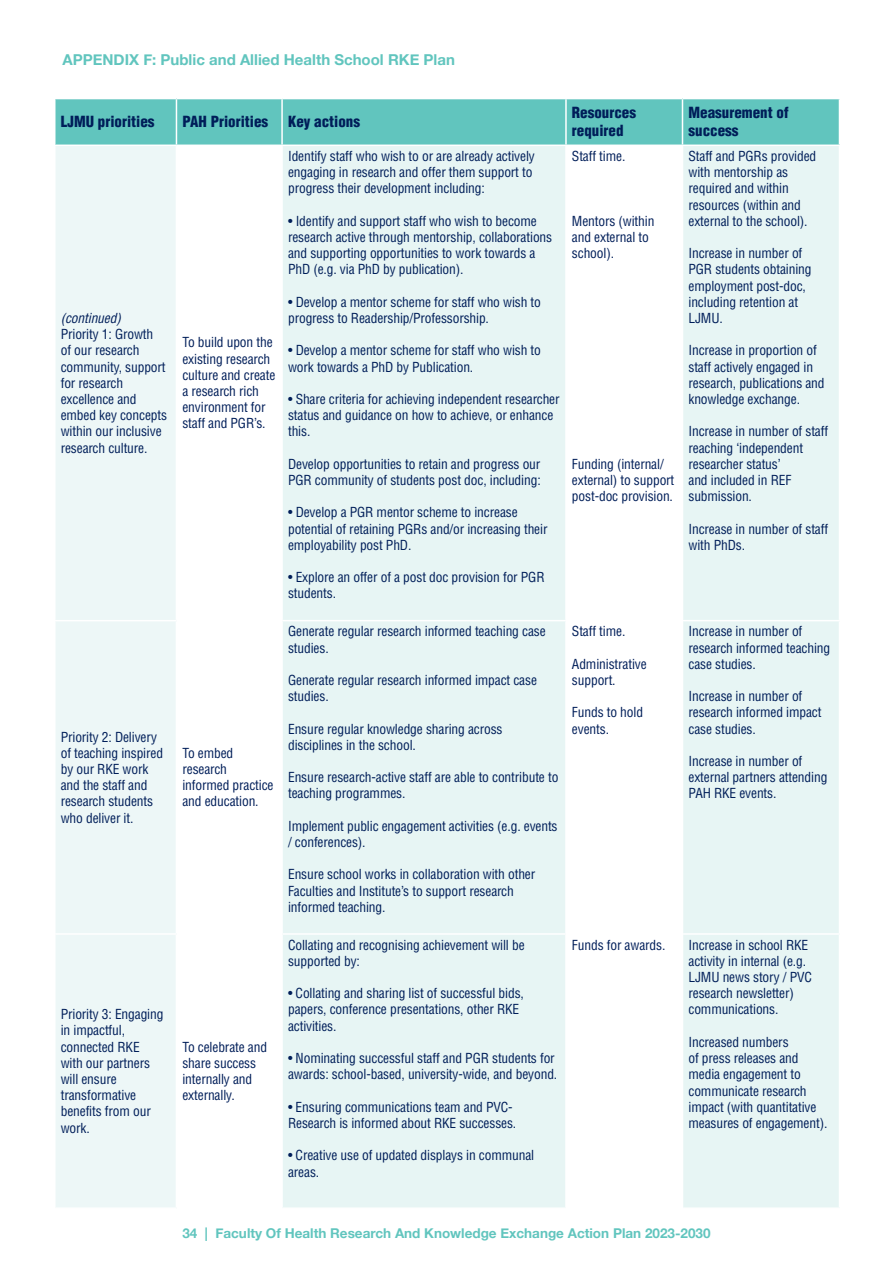
<style>
.page{position:relative;width:893px;height:1263px;background:#fff}
.page>*{position:absolute;margin:0;border:0;box-sizing:border-box;transform-origin:0 0}
.t1{font:900 condensed 15px/18px "Helvetica LT Std";color:#001e59}
.t2{font:700 15px "Helvetica Neue";color:#61c5be}
.t3{font:condensed 13.5px/16.2px "Helvetica LT Std";letter-spacing:-.01em;color:#001e59}
.t4{font:700 13.5px "Helvetica Neue";color:#61c5be}
.t5{font:italic condensed 13.5px "Helvetica LT Std";letter-spacing:-.01em;color:#001e59}
</style>
<div class="page">
<div style="left:55px;top:99px;width:121px;height:46px;background:#61c5be"></div>
<div style="left:176px;top:99px;width:106px;height:46px;background:#61c5be"></div>
<div style="left:282px;top:99px;width:284px;height:46px;background:#61c5be"></div>
<div style="left:566px;top:99px;width:116px;height:46px;background:#61c5be"></div>
<div style="left:682px;top:99px;width:157px;height:46px;background:#61c5be"></div>
<div style="left:55px;top:145px;width:121px;height:476px;background:#edf7f7"></div>
<div style="left:55px;top:621px;width:121px;height:313px;background:#edf7f7"></div>
<div style="left:55px;top:934px;width:121px;height:274px;background:#edf7f7"></div>
<div style="left:282px;top:145px;width:284px;height:476px;background:#e7f5f4"></div>
<div style="left:682px;top:145px;width:157px;height:476px;background:#e7f5f4"></div>
<div style="left:282px;top:621px;width:284px;height:313px;background:#e7f5f4"></div>
<div style="left:682px;top:621px;width:157px;height:313px;background:#e7f5f4"></div>
<div style="left:282px;top:934px;width:284px;height:274px;background:#e7f5f4"></div>
<div style="left:682px;top:934px;width:157px;height:274px;background:#e7f5f4"></div>
<hr style="left:54px;top:146px;width:2px;height:474px;background:#fff">
<hr style="left:281px;top:146px;width:2px;height:474px;background:#fff">
<hr style="left:565px;top:146px;width:2px;height:474px;background:#fff">
<hr style="left:682px;top:146px;width:1px;height:474px;background:#fff">
<hr style="left:54px;top:620px;width:122px;height:1px;background:#fff">
<hr style="left:54px;top:621px;width:2px;height:312px;background:#fff">
<hr style="left:282px;top:620px;width:284px;height:1px;background:#fff">
<hr style="left:281px;top:621px;width:2px;height:312px;background:#fff">
<hr style="left:565px;top:621px;width:2px;height:312px;background:#fff">
<hr style="left:682px;top:620px;width:158px;height:1px;background:#fff">
<hr style="left:682px;top:621px;width:1px;height:312px;background:#fff">
<hr style="left:54px;top:933px;width:122px;height:2px;background:#fff">
<hr style="left:54px;top:935px;width:2px;height:272px;background:#fff">
<hr style="left:282px;top:933px;width:284px;height:2px;background:#fff">
<hr style="left:281px;top:935px;width:2px;height:272px;background:#fff">
<hr style="left:565px;top:935px;width:2px;height:272px;background:#fff">
<hr style="left:682px;top:933px;width:158px;height:2px;background:#fff">
<hr style="left:682px;top:935px;width:1px;height:272px;background:#fff">
<hr style="left:54px;top:1207px;width:122px;height:2px;background:#fff">
<hr style="left:282px;top:1207px;width:284px;height:2px;background:#fff">
<hr style="left:682px;top:1207px;width:158px;height:2px;background:#fff">
<hr style="left:54px;top:99px;width:2px;height:46px;background:#fff">
<hr style="left:176px;top:99px;width:1px;height:46px;background:#fff">
<hr style="left:281px;top:99px;width:2px;height:46px;background:#fff">
<hr style="left:565px;top:99px;width:2px;height:46px;background:#fff">
<hr style="left:682px;top:99px;width:1px;height:46px;background:#fff">
<hr style="left:54px;top:145px;width:122px;height:1px;background:#fff">
<hr style="left:282px;top:145px;width:284px;height:1px;background:#fff">
<hr style="left:682px;top:145px;width:158px;height:1px;background:#fff">
<p class="t2" style="left:63px;top:48px;width:394px">APPENDIX F: Public and Allied Health School RKE Plan</p>
<p class="t1" style="left:61px;top:113px;width:95px">LJMU priorities</p>
<p class="t1" style="left:182px;top:113px;width:87px">PAH Priorities</p>
<p class="t1" style="left:288px;top:113px;width:74px">Key actions</p>
<p class="t1" style="left:572px;top:104px;width:66px">Resources required</p>
<p class="t1" style="left:688px;top:104px;width:102px">Measurement of success</p>
<p class="t5" style="left:61px;top:310px;width:62px">(continued)</p>
<p class="t3" style="left:61px;top:326px;width:108px">Priority 1: Growth<br>of our research community, support for research excellence and embed key concepts within our inclusive research culture.</p>
<p class="t3" style="left:182px;top:334px;width:94px">To build upon the existing research culture and create a research rich environment for staff and PGR’s.</p>
<p class="t3" style="left:61px;top:728px;width:104px">Priority 2: Delivery of teaching inspired by our RKE work and the staff and research students who deliver it.</p>
<p class="t3" style="left:182px;top:745px;width:93px">To embed research informed practice and education.</p>
<p class="t3" style="left:61px;top:1006px;width:104px">Priority 3: Engaging in impactful, connected RKE with our partners will ensure transformative benefits from our work.</p>
<p class="t3" style="left:182px;top:1038px;width:86px">To celebrate and share success internally and externally.</p>
<p class="t3" style="left:288px;top:148px;width:248px">Identify staff who wish to or are already actively engaging in research and offer them support to progress their development including:</p>
<p class="t3" style="left:288px;top:213px;width:266px">• Identify and support staff who wish to become research active through mentorship, collaborations and supporting opportunities to work towards a PhD (e.g. via PhD by publication).</p>
<p class="t3" style="left:288px;top:294px;width:254px">• Develop a mentor scheme for staff who wish to progress to Readership/Professorship.</p>
<p class="t3" style="left:288px;top:342px;width:254px">• Develop a mentor scheme for staff who wish to work towards a PhD by Publication.</p>
<p class="t3" style="left:288px;top:391px;width:273px">• Share criteria for achieving independent researcher status and guidance on how to achieve, or enhance this.</p>
<p class="t3" style="left:288px;top:456px;width:254px">Develop opportunities to retain and progress our<br>PGR community of students post doc, including:</p>
<p class="t3" style="left:288px;top:504px;width:261px">• Develop a PGR mentor scheme to increase potential of retaining PGRs and/or increasing their employability post PhD.</p>
<p class="t3" style="left:288px;top:569px;width:258px">• Explore an offer of a post doc provision for PGR students.</p>
<p class="t3" style="left:288px;top:623px;width:259px">Generate regular research informed teaching case studies.</p>
<p class="t3" style="left:288px;top:672px;width:250px">Generate regular research informed impact case studies.</p>
<p class="t3" style="left:288px;top:720px;width:216px">Ensure regular knowledge sharing across disciplines in the school.</p>
<p class="t3" style="left:288px;top:769px;width:272px">Ensure research-active staff are able to contribute to teaching programmes.</p>
<p class="t3" style="left:288px;top:818px;width:271px">Implement public engagement activities (e.g. events / conferences).</p>
<p class="t3" style="left:288px;top:866px;width:249px">Ensure school works in collaboration with other<br>Faculties and Institute’s to support research informed teaching.</p>
<p class="t3" style="left:288px;top:936px;width:238px">Collating and recognising achievement will be supported by:</p>
<p class="t3" style="left:288px;top:985px;width:237px">• Collating and sharing list of successful bids, papers, conference presentations, other RKE activities.</p>
<p class="t3" style="left:288px;top:1050px;width:271px">• Nominating successful staff and PGR students for awards: school-based, university-wide, and beyond.</p>
<p class="t3" style="left:288px;top:1098px;width:230px">• Ensuring communications team and PVC-<br>Research is informed about RKE successes.</p>
<p class="t3" style="left:288px;top:1147px;width:248px">• Creative use of updated displays in communal areas.</p>
<p class="t3" style="left:572px;top:148px;width:55px">Staff time.</p>
<p class="t3" style="left:572px;top:213px;width:84px">Mentors (within and external to school).</p>
<p class="t3" style="left:572px;top:456px;width:104px">Funding (internal/ external) to support post-doc provision.</p>
<p class="t3" style="left:688px;top:148px;width:129px">Staff and PGRs provided with mentorship as required and within resources (within and external to the school).</p>
<p class="t3" style="left:688px;top:245px;width:125px">Increase in number of<br>PGR students obtaining employment post-doc, including retention at</p>
<p class="t3" style="left:688px;top:310px;width:36px">LJMU.</p>
<p class="t3" style="left:688px;top:342px;width:138px">Increase in proportion of staff actively engaged in research, publications and knowledge exchange.</p>
<p class="t3" style="left:688px;top:423px;width:141px">Increase in number of staff reaching ‘independent researcher status’<br>and included in REF submission.</p>
<p class="t3" style="left:688px;top:520px;width:141px">Increase in number of staff with PhDs.</p>
<p class="t3" style="left:572px;top:623px;width:55px">Staff time.</p>
<p class="t3" style="left:572px;top:656px;width:76px">Administrative support.</p>
<p class="t3" style="left:572px;top:704px;width:73px">Funds to hold events.</p>
<p class="t3" style="left:688px;top:623px;width:143px">Increase in number of research informed teaching case studies.</p>
<p class="t3" style="left:688px;top:688px;width:135px">Increase in number of research informed impact case studies.</p>
<p class="t3" style="left:688px;top:753px;width:140px">Increase in number of external partners attending<br>PAH RKE events.</p>
<p class="t3" style="left:572px;top:936px;width:95px">Funds for awards.</p>
<p class="t3" style="left:688px;top:936px;width:125px">Increase in school RKE activity in internal (e.g.<br>LJMU news story / PVC research newsletter) communications.</p>
<p class="t3" style="left:688px;top:1034px;width:140px">Increased numbers<br>of press releases and media engagement to communicate research impact (with quantitative measures of engagement).</p>
<p class="t4" style="left:182px;top:1222px;width:530px">34 | Faculty Of Health Research And Knowledge Exchange Action Plan 2023-2030</p>
</div>
